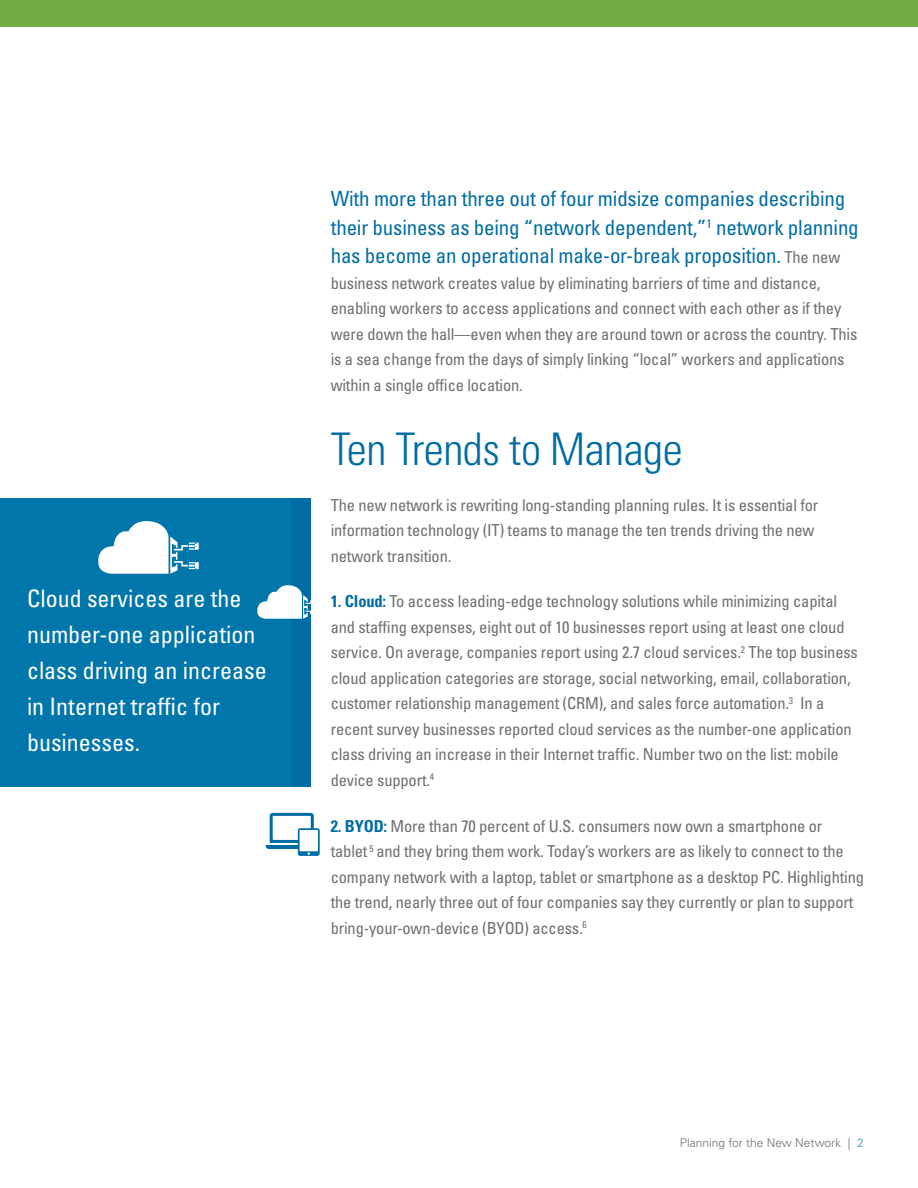
<style>
.page{position:relative;width:918px;height:1188px;background:#fff}
.page>*{position:absolute;margin:0;border:0;box-sizing:border-box;transform-origin:0 0}
.t1{font:300 condensed 45px "Univers LT Std";letter-spacing:-.01em;color:#006ca3}
.t2{font:condensed 24px/36px "Univers LT Std";color:#fff}
.t3{font:condensed 21px/28.5px "Univers LT Std";letter-spacing:-.01em;color:#006ca3}
.t4{font:condensed 16.5px/25.5px "Univers LT Std";letter-spacing:-.01em;color:#6d6e71}
.t5{font:300 12px "Univers LT Std";color:#6d6e71}
.s1{font-size:16.5px;color:#6d6e71}
.s2{font-weight:700;color:#006ca3}
.s3{color:#378ab9}
</style>
<div class="page">
<div style="left:0;top:0;width:918px;height:27px;background:#71ab43"></div>
<div style="left:0;top:498px;width:310px;height:288px;background:#0076aa"></div>
<div style="left:291px;top:498px;width:19px;height:288px;background:#006ca3"></div>
<svg style="left:266px;top:813px;width:54px;height:43px"></svg>
<svg style="left:257px;top:585px;width:54px;height:34px"></svg>
<svg style="left:98px;top:521px;width:101px;height:53px"></svg>
<h2 class="t2" style="left:27px;top:580px;width:241px">Cloud services are the number-one application class driving an increase in Internet traffic for businesses.</h2>
<p class="t3" style="left:331px;top:184px;width:530px">With more than three out of four midsize companies describing their business as being “network dependent,”<sup>1</sup> network planning has become an operational make-or-break proposition. <span class="s1">The new</span></p>
<p class="t4" style="left:331px;top:270px;width:528px">business network creates value by eliminating barriers of time and distance, enabling workers to access applications and connect with each other as if they were down the hall—even when they are around town or across the country. This is a sea change from the days of simply linking “local” workers and applications within a single office location.</p>
<h1 class="t1" style="left:331px;top:422px;width:354px">Ten Trends to Manage</h1>
<p class="t4" style="left:331px;top:492px;width:489px">The new network is rewriting long-standing planning rules. It is essential for information technology (IT) teams to manage the ten trends driving the new network transition.</p>
<p class="t4" style="left:331px;top:589px;width:529px"><span class="s2">1. Cloud:</span> To access leading-edge technology solutions while minimizing capital and staffing expenses, eight out of 10 businesses report using at least one cloud service. On average, companies report using 2.7 cloud services.<sup>2</sup> The top business cloud application categories are storage, social networking, email, collaboration, customer relationship management (CRM), and sales force automation.<sup>3</sup> In a recent survey businesses reported cloud services as the number-one application class driving an increase in their Internet traffic. Number two on the list: mobile device support.<sup>4</sup></p>
<p class="t4" style="left:331px;top:813px;width:535px"><span class="s2">2. BYOD:</span> More than 70 percent of U.S. consumers now own a smartphone or<br>tablet <sup>5</sup> and they bring them work. Today’s workers are as likely to connect to the company network with a laptop, tablet or smartphone as a desktop PC. Highlighting the trend, nearly three out of four companies say they currently or plan to support bring-your-own-device (BYOD) access.<sup>6</sup></p>
<p class="t5" style="left:680px;top:1136px;width:186px">Planning for the New Network | <span class="s3">2</span></p>
</div>
